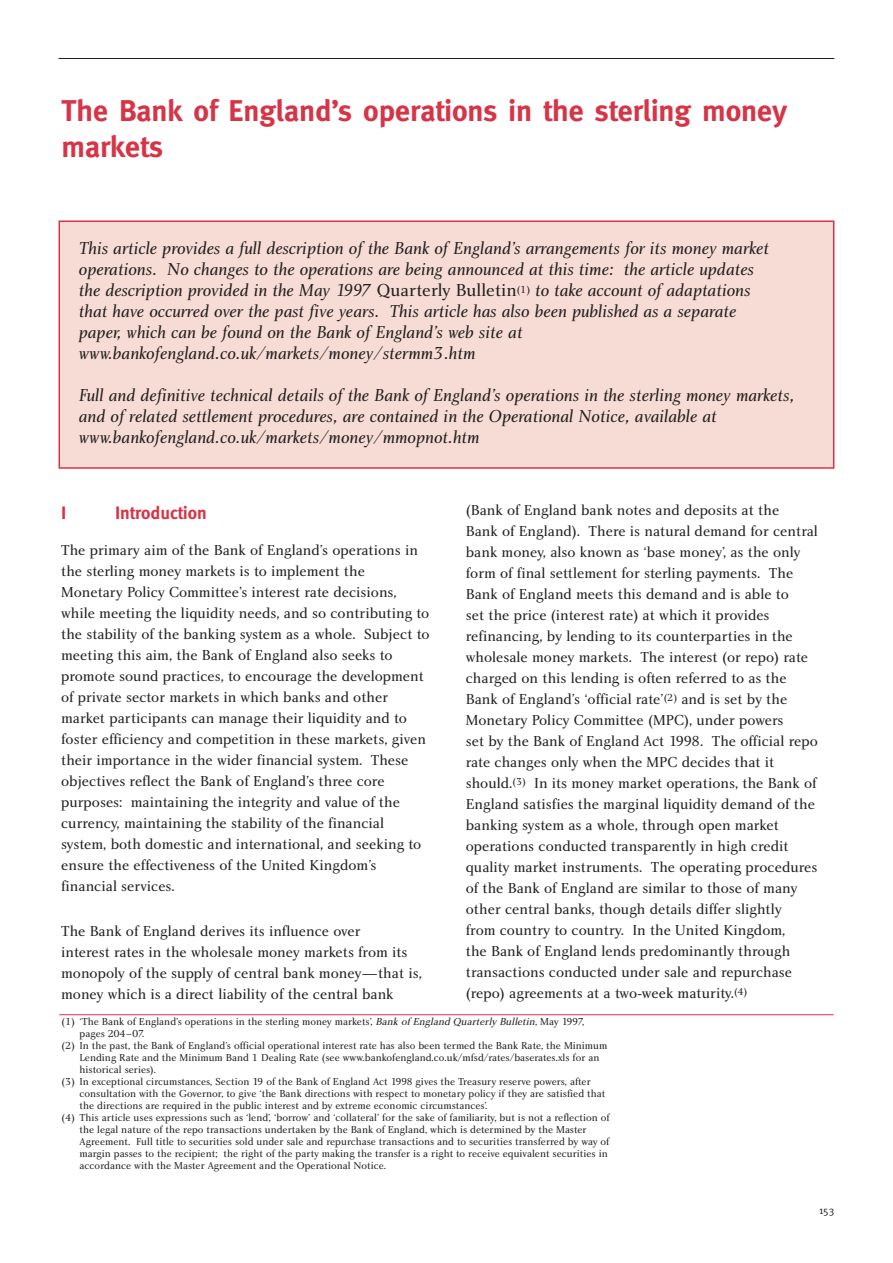
<style>
.page{position:relative;width:893px;height:1263px;background:#fff}
.page>*{position:absolute;margin:0;border:0;box-sizing:border-box;transform-origin:0 0}
.t1{font:700 30px/36px "Meta";color:#d63547}
.t2{font:18px/21px "Charlotte Book Italic Plain";color:#231f1f}
.t3{font:700 18px "Meta";color:#d63547}
.t4{font:15px/21px "Charlotte Book Plain";color:#231f1f}
.t5{font:10.5px "Charlotte Book Plain";color:#231f1f}
.t6{font:10.5px "Meta";color:#231f1f}
.s1{font-family:"Charlotte Book Plain"}
.s2{font-style:italic}
</style>
<div class="page">
<div style="left:59px;top:221px;width:774px;height:247px;background:#f7dbd5"></div>
<div style="left:58px;top:220px;width:776px;height:249px;border:2px solid #d63547"></div>
<hr style="left:58px;top:58px;width:776px;height:1px;background:#231f1f">
<hr style="left:59px;top:1014px;width:774px;height:1px;background:#d63547">
<h1 class="t1" style="left:62px;top:96px;width:727px">The Bank of England’s operations in the sterling money markets</h1>
<p class="t2" style="left:79px;top:240px;width:691px">This article provides a full description of the Bank of England’s arrangements for its money market operations. No changes to the operations are being announced at this time: the article updates the description provided in the May 1997 <span class="s1">Quarterly Bulletin</span><sup>(1)</sup> to take account of adaptations that have occurred over the past five years. This article has also been published as a separate paper, which can be found on the Bank of England’s web site at www.bankofengland.co.uk/markets/money/stermm3.htm</p>
<p class="t2" style="left:79px;top:387px;width:717px">Full and definitive technical details of the Bank of England’s operations in the sterling money markets, and of related settlement procedures, are contained in the Operational Notice, available at www.bankofengland.co.uk/markets/money/mmopnot.htm</p>
<p class="t3" style="left:61px;top:506px;width:7px">I</p>
<p class="t3" style="left:115px;top:506px;width:93px">Introduction</p>
<p class="t4" style="left:61px;top:541px;width:370px">The primary aim of the Bank of England’s operations in the sterling money markets is to implement the Monetary Policy Committee’s interest rate decisions, while meeting the liquidity needs, and so contributing to the stability of the banking system as a whole. Subject to meeting this aim, the Bank of England also seeks to promote sound practices, to encourage the development of private sector markets in which banks and other market participants can manage their liquidity and to foster efficiency and competition in these markets, given their importance in the wider financial system. These objectives reflect the Bank of England’s three core purposes: maintaining the integrity and value of the currency, maintaining the stability of the financial system, both domestic and international, and seeking to ensure the effectiveness of the United Kingdom’s financial services.</p>
<p class="t4" style="left:61px;top:922px;width:362px">The Bank of England derives its influence over<br>interest rates in the wholesale money markets from its monopoly of the supply of central bank money—that is, money which is a direct liability of the central bank</p>
<p class="t4" style="left:466px;top:501px;width:353px">(Bank of England bank notes and deposits at the<br>Bank of England). There is natural demand for central bank money, also known as ‘base money’, as the only form of final settlement for sterling payments. The Bank of England meets this demand and is able to<br>set the price (interest rate) at which it provides refinancing, by lending to its counterparties in the wholesale money markets. The interest (or repo) rate charged on this lending is often referred to as the Bank of England’s ‘official rate’<sup>(2)</sup> and is set by the Monetary Policy Committee (MPC), under powers<br>set by the Bank of England Act 1998. The official repo rate changes only when the MPC decides that it should.<sup>(3)</sup> In its money market operations, the Bank of England satisfies the marginal liquidity demand of the banking system as a whole, through open market operations conducted transparently in high credit quality market instruments. The operating procedures of the Bank of England are similar to those of many other central banks, though details differ slightly<br>from country to country. In the United Kingdom,<br>the Bank of England lends predominantly through transactions conducted under sale and repurchase (repo) agreements at a two-week maturity.<sup>(4)</sup></p>
<p class="t5" style="left:62px;top:1018px;width:524px">(1) ‘The Bank of England’s operations in the sterling money markets’, <span class="s2">Bank of England Quarterly Bulletin</span>, May 1997,</p>
<p class="t5" style="left:80px;top:1030px;width:66px">pages 204–07.</p>
<p class="t5" style="left:62px;top:1042px;width:547px">(2) In the past, the Bank of England’s official operational interest rate has also been termed the Bank Rate, the Minimum</p>
<p class="t5" style="left:80px;top:1054px;width:521px">Lending Rate and the Minimum Band 1 Dealing Rate (see www.bankofengland.co.uk/mfsd/rates/baserates.xls for an</p>
<p class="t5" style="left:80px;top:1066px;width:78px">historical series).</p>
<p class="t5" style="left:62px;top:1078px;width:530px">(3) In exceptional circumstances, Section 19 of the Bank of England Act 1998 gives the Treasury reserve powers, after</p>
<p class="t5" style="left:80px;top:1090px;width:527px">consultation with the Governor, to give ‘the Bank directions with respect to monetary policy if they are satisfied that</p>
<p class="t5" style="left:80px;top:1102px;width:409px">the directions are required in the public interest and by extreme economic circumstances’.</p>
<p class="t5" style="left:62px;top:1114px;width:549px">(4) This article uses expressions such as ‘lend’, ‘borrow’ and ‘collateral’ for the sake of familiarity, but is not a reflection of</p>
<p class="t5" style="left:80px;top:1126px;width:508px">the legal nature of the repo transactions undertaken by the Bank of England, which is determined by the Master</p>
<p class="t5" style="left:80px;top:1138px;width:531px">Agreement. Full title to securities sold under sale and repurchase transactions and to securities transferred by way of</p>
<p class="t5" style="left:80px;top:1150px;width:529px">margin passes to the recipient; the right of the party making the transfer is a right to receive equivalent securities in</p>
<p class="t5" style="left:80px;top:1162px;width:308px">accordance with the Master Agreement and the Operational Notice.</p>
<p class="t6" style="left:819px;top:1206px;width:17px">153</p>
</div>
